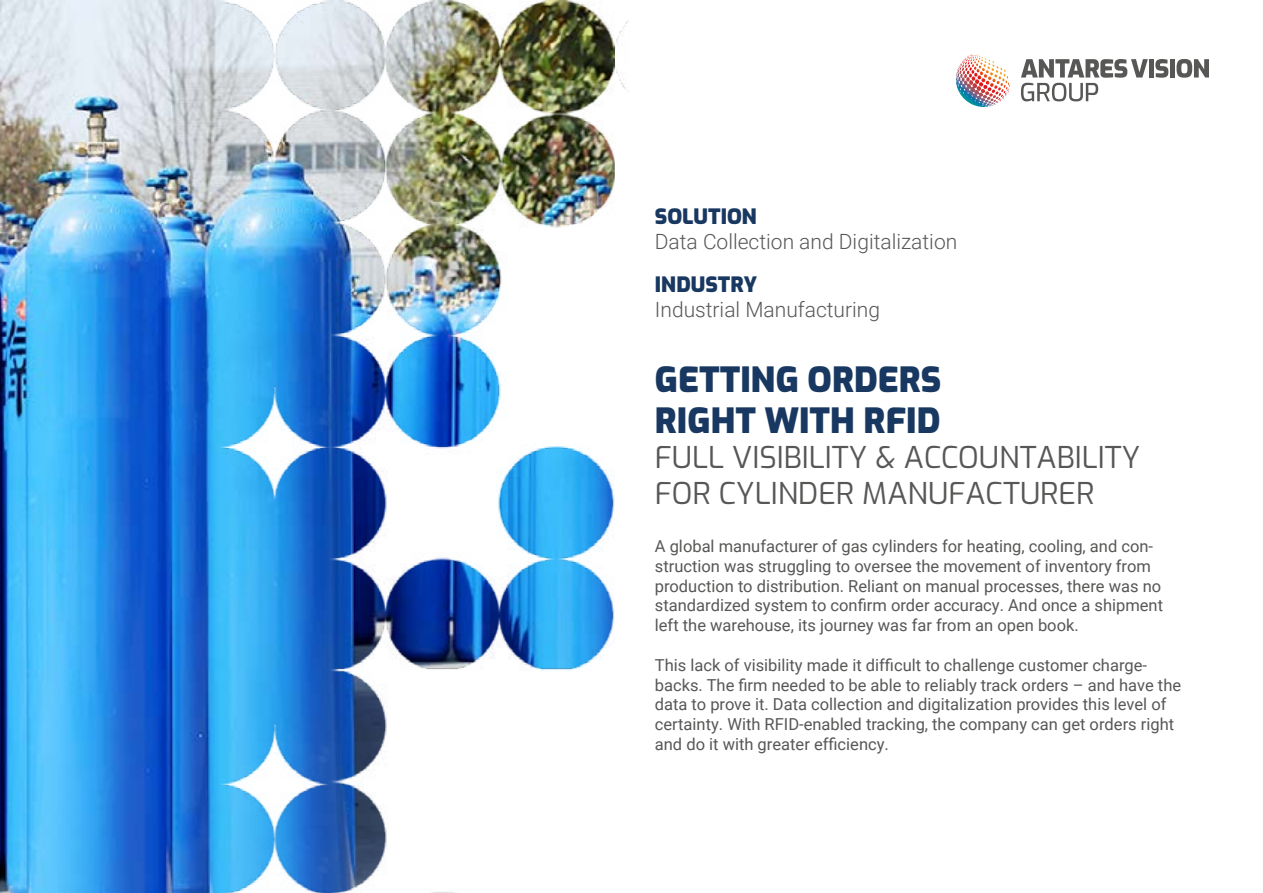
<style>
.page{position:relative;width:1263px;height:893px;background:#fff}
.page>*{position:absolute;margin:0;border:0;box-sizing:border-box;transform-origin:0 0}
.t1{font:34.5px/41.4px "Exo";color:#183861}
.t2{font:30px/36px "Exo";color:#575756}
.t3{font:300 21px "Roboto";color:#575756}
.t4{font:21px "Exo";color:#183861}
.t5{font:16.5px/19.8px "Roboto";color:#575756}
</style>
<div class="page">
<img style="left:0;top:0;width:162px;height:893px">
<img style="left:162px;top:0;width:466px;height:893px">
<div style="left:1149px;top:59px;width:5px;height:19px;background:#575756"></div>
<svg style="left:1155px;top:59px;width:13px;height:19px"></svg>
<div style="left:1170px;top:59px;width:5px;height:19px;background:#575756"></div>
<svg style="left:1176px;top:59px;width:33px;height:19px"></svg>
<svg style="left:1021px;top:59px;width:127px;height:42px"></svg>
<svg style="left:964px;top:54px;width:19px;height:6px"></svg>
<p class="t4" style="left:655px;top:201px;width:104px">SOLUTION</p>
<p class="t3" style="left:655px;top:227px;width:304px">Data Collection and Digitalization</p>
<p class="t4" style="left:655px;top:269px;width:104px">INDUSTRY</p>
<p class="t3" style="left:655px;top:295px;width:227px">Industrial Manufacturing</p>
<h1 class="t1" style="left:655px;top:357px;width:288px">GETTING ORDERS<br>RIGHT WITH RFID</h1>
<h2 class="t2" style="left:655px;top:438px;width:487px">FULL VISIBILITY &amp; ACCOUNTABILITY<br>FOR CYLINDER MANUFACTURER</h2>
<p class="t5" style="left:655px;top:536px;width:510px">A global manufacturer of gas cylinders for heating, cooling, and con&shy;struction was struggling to oversee the movement of inventory from production to distribution. Reliant on manual processes, there was no standardized system to confirm order accuracy. And once a shipment left the warehouse, its journey was far from an open book.</p>
<p class="t5" style="left:655px;top:654px;width:528px">This lack of visibility made it difficult to challenge customer charge&shy;backs. The firm needed to be able to reliably track orders – and have the data to prove it. Data collection and digitalization provides this level of certainty. With RFID-enabled tracking, the company can get orders right and do it with greater efficiency.</p>
</div>
